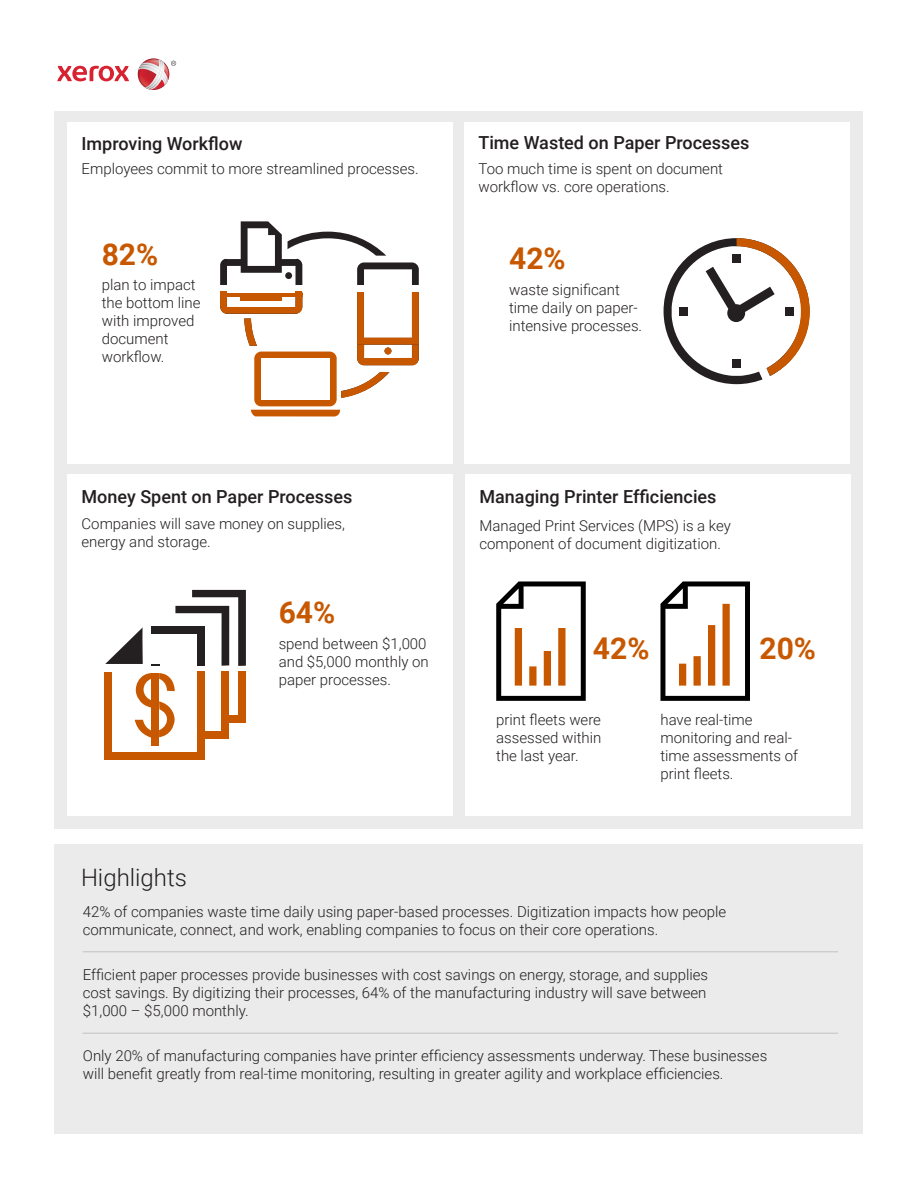
<style>
.page{position:relative;width:918px;height:1188px;background:#fff}
.page>*{position:absolute;margin:0;border:0;box-sizing:border-box;transform-origin:0 0}
.t1{font:700 30px "Roboto";color:#c85800}
.t2{font:300 24px "Roboto";color:#231f20}
.t3{font:500 18px "Roboto";color:#231f20}
.t4{font:300 15px/18px "Roboto";color:#231f20}
</style>
<div class="page">
<svg style="left:57px;top:66px;width:72px;height:15px"></svg>
<svg style="left:138px;top:59px;width:38px;height:31px"></svg>
<div style="left:55px;top:845px;width:808px;height:289px;background:#ebebeb"></div>
<div style="left:55px;top:111px;width:808px;height:717px;background:#ebebeb"></div>
<div style="left:67px;top:122px;width:385px;height:341px;background:#fff"></div>
<div style="left:465px;top:122px;width:385px;height:341px;background:#fff"></div>
<div style="left:68px;top:474px;width:385px;height:341px;background:#fff"></div>
<div style="left:465px;top:474px;width:385px;height:341px;background:#fff"></div>
<hr style="left:83px;top:951px;width:755px;height:1px;background:#c1c1c1">
<hr style="left:82px;top:1033px;width:756px;height:1px;background:#c1c1c1">
<svg style="left:664px;top:238px;width:146px;height:146px"></svg>
<svg style="left:175px;top:590px;width:71px;height:76px"></svg>
<div style="left:151px;top:626px;width:54px;height:8px;background:#241f21"></div>
<div style="left:197px;top:626px;width:8px;height:39px;background:#241f21"></div>
<svg style="left:151px;top:664px;width:8px;height:2px"></svg>
<svg style="left:105px;top:627px;width:38px;height:37px"></svg>
<div style="left:105px;top:673px;width:7px;height:87px;background:#c85800"></div>
<div style="left:105px;top:752px;width:100px;height:8px;background:#c85800"></div>
<div style="left:198px;top:731px;width:31px;height:8px;background:#c85800"></div>
<div style="left:221px;top:671px;width:8px;height:66px;background:#c85800"></div>
<div style="left:222px;top:715px;width:21px;height:8px;background:#c85800"></div>
<div style="left:238px;top:671px;width:8px;height:52px;background:#c85800"></div>
<div style="left:197px;top:671px;width:8px;height:89px;background:#c85800"></div>
<div style="left:151px;top:673px;width:8px;height:73px;background:#c85800"></div>
<svg style="left:136px;top:673px;width:15px;height:35px"></svg>
<svg style="left:159px;top:701px;width:16px;height:36px"></svg>
<svg style="left:135px;top:720px;width:16px;height:18px"></svg>
<svg style="left:159px;top:673px;width:16px;height:18px"></svg>
<svg style="left:496px;top:581px;width:90px;height:120px"></svg>
<svg style="left:660px;top:581px;width:90px;height:120px"></svg>
<svg style="left:220px;top:221px;width:199px;height:196px"></svg>
<p class="t3" style="left:82px;top:131px;width:163px">Improving Workflow</p>
<p class="t4" style="left:82px;top:159px;width:339px">Employees commit to more streamlined processes.</p>
<p class="t1" style="left:102px;top:233px;width:58px">82%</p>
<p class="t4" style="left:102px;top:275px;width:100px">plan to impact the bottom line with improved document workflow.</p>
<p class="t3" style="left:82px;top:484px;width:272px">Money Spent on Paper Processes</p>
<p class="t4" style="left:82px;top:514px;width:265px">Companies will save money on supplies, energy and storage.</p>
<p class="t1" style="left:279px;top:592px;width:58px">64%</p>
<p class="t4" style="left:279px;top:634px;width:152px">spend between $1,000 and $5,000 monthly on paper processes.</p>
<p class="t3" style="left:478px;top:129px;width:273px">Time Wasted on Paper Processes</p>
<p class="t4" style="left:478px;top:159px;width:246px">Too much time is spent on document workflow vs. core operations.</p>
<p class="t1" style="left:509px;top:237px;width:58px">42%</p>
<p class="t4" style="left:509px;top:280px;width:135px">waste significant time daily on paper&shy;intensive processes.</p>
<p class="t3" style="left:479px;top:484px;width:239px">Managing Printer Efficiencies</p>
<p class="t4" style="left:479px;top:516px;width:253px">Managed Print Services (MPS) is a key component of document digitization.</p>
<p class="t1" style="left:593px;top:627px;width:58px">42%</p>
<p class="t1" style="left:760px;top:627px;width:58px">20%</p>
<p class="t4" style="left:496px;top:710px;width:107px;text-align:justify">print fleets were assessed within the last year.</p>
<p class="t4" style="left:660px;top:710px;width:139px">have real-time monitoring and real&shy;time assessments of print fleets.</p>
<p class="t2" style="left:81px;top:860px;width:107px">Highlights</p>
<p class="t4" style="left:83px;top:902px;width:645px">42% of companies waste time daily using paper-based processes. Digitization impacts how people communicate, connect, and work, enabling companies to focus on their core operations.</p>
<p class="t4" style="left:83px;top:965px;width:627px;text-align:justify">Efficient paper processes provide businesses with cost savings on energy, storage, and supplies cost savings. By digitizing their processes, 64% of the manufacturing industry will save between $1,000 – $5,000 monthly.</p>
<p class="t4" style="left:83px;top:1046px;width:686px">Only 20% of manufacturing companies have printer efficiency assessments underway. These businesses will benefit greatly from real-time monitoring, resulting in greater agility and workplace efficiencies.</p>
</div>
